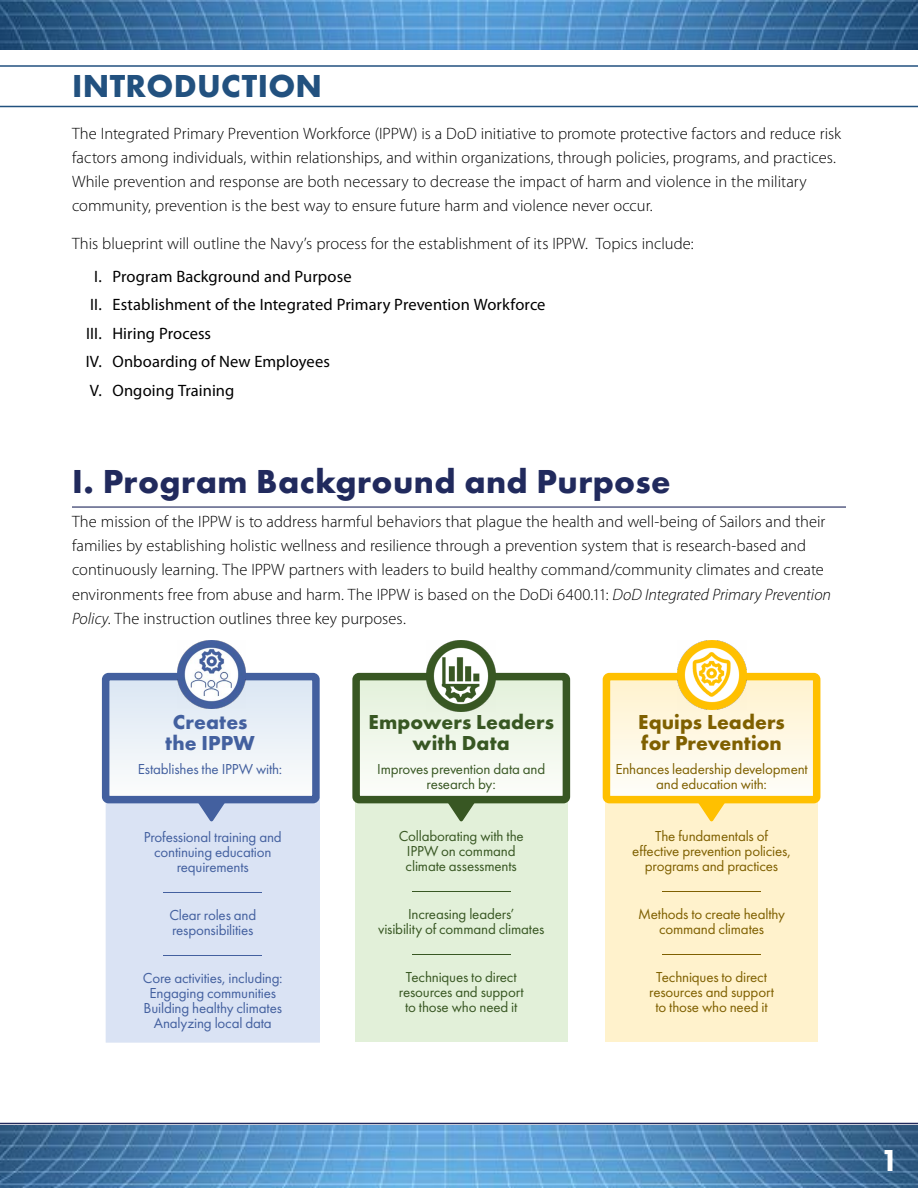
<style>
.page{position:relative;width:918px;height:1188px;background:#fff}
.page>*{position:absolute;margin:0;border:0;box-sizing:border-box;transform-origin:0 0}
.t1{font:700 34.5px "Futura PT";letter-spacing:.01em;color:#212a5d}
.t2{font:700 33px "Futura PT";letter-spacing:.01em;color:#22517f}
.t3{font:800 31.5px "Futura PT";color:#fff}
.t4{font:700 21px/21px "Futura PT";letter-spacing:.005em;color:#7f6000}
.t5{font:700 21px/21px "Futura PT";letter-spacing:.005em;color:#385723;text-align:center}
.t6{font:700 21px/21px "Futura PT";letter-spacing:.005em;color:#43609f;text-align:center}
.t7{font:300 16.5px/24px "Myriad Pro";color:#000}
.t8{font:16.5px/28.5px "Myriad Pro";letter-spacing:.005em;color:#000}
.t9{font:15px/15px "Futura PT";letter-spacing:-.01em;color:#7f6000;text-align:center}
.t10{font:15px/15px "Futura PT";letter-spacing:-.01em;color:#43609f;text-align:center}
.t11{font:15px/15px "Futura PT";letter-spacing:-.01em;color:#385723;text-align:center}
.t12{font:15px/24px "Futura PT";letter-spacing:-.01em;color:#385723;text-align:center;scale:10 1}
.t13{font:15px "Futura PT";letter-spacing:-.01em;color:#43609f;scale:10 1}
.t14{font:15px "Futura PT";letter-spacing:-.01em;color:#7f6000;scale:10 1}
.s1{font-style:italic}
</style>
<div class="page">
<img style="left:0;top:1125px;width:918px;height:63px">
<hr style="left:0;top:1123px;width:918px;height:1px;background:#212a5d">
<svg style="left:0;top:0;width:918px;height:50px;background:#447db1"></svg>
<div style="left:355px;top:798px;width:213px;height:244px;background:#e2f0d9"></div>
<div style="left:352px;top:673px;width:218px;height:130px;border:8px solid #385723;border-radius:3px"></div>
<img style="left:427px;top:641px;width:69px;height:36px">
<svg style="left:356px;top:677px;width:210px;height:145px"></svg>
<div style="left:605px;top:798px;width:213px;height:244px;background:#fff2cc"></div>
<div style="left:603px;top:673px;width:217px;height:130px;border:8px solid #ffc000;border-radius:3px"></div>
<img style="left:677px;top:641px;width:69px;height:36px">
<svg style="left:606px;top:677px;width:211px;height:145px"></svg>
<svg style="left:0;top:65px;width:918px;height:42px"></svg>
<hr style="left:72px;top:506px;width:774px;height:2px;background:#212a5d">
<div style="left:106px;top:798px;width:213px;height:244px;background:#dae3f4"></div>
<div style="left:106px;top:797px;width:214px;height:246px;border:2px solid #dae3f4"></div>
<div style="left:102px;top:673px;width:218px;height:130px;border:8px solid #43609f;border-radius:3px"></div>
<svg style="left:106px;top:677px;width:210px;height:145px"></svg>
<img style="left:178px;top:641px;width:67px;height:68px">
<h2 class="t2" style="left:72px;top:65px;width:252px">INTRODUCTION</h2>
<p class="t7" style="left:72px;top:122px;width:771px">The Integrated Primary Prevention Workforce (IPPW) is a DoD initiative to promote protective factors and reduce risk factors among individuals, within relationships, and within organizations, through policies, programs, and practices.<br>While prevention and response are both necessary to decrease the impact of harm and violence in the military community, prevention is the best way to ensure future harm and violence never occur.</p>
<p class="t7" style="left:72px;top:231px;width:623px">This blueprint will outline the Navy’s process for the establishment of its IPPW. Topics include:</p>
<p class="t8" style="left:86px;top:262px;width:461px;text-indent:8px">I. Program Background and Purpose<br>II. Establishment of the Integrated Primary Prevention Workforce III. Hiring Process<br>IV. Onboarding of New Employees<br>V. Ongoing Training</p>
<h1 class="t1" style="left:72px;top:459px;width:600px">I. Program Background and Purpose</h1>
<p class="t7" style="left:72px;top:510px;width:761px">The mission of the IPPW is to address harmful behaviors that plague the health and well-being of Sailors and their families by establishing holistic wellness and resilience through a prevention system that is research-based and continuously learning. The IPPW partners with leaders to build healthy command/community climates and create environments free from abuse and harm. The IPPW is based on the DoDi 6400.11: <span class="s1">DoD Integrated Primary Prevention Policy</span>. The instruction outlines three key purposes.</p>
<p class="t6" style="left:165px;top:711px;width:91px">Creates the IPPW</p>
<p class="t10" style="left:138px;top:761px;width:146px">Establishes the IPPW with:</p>
<p class="t10" style="left:144px;top:829px;width:140px">Professional training and continuing education</p>
<p class="t13" style="left:153px;top:882px;width:13px">—</p>
<p class="t10" style="left:177px;top:859px;width:74px">requirements</p>
<p class="t10" style="left:169px;top:907px;width:88px">Clear roles and</p>
<p class="t13" style="left:153px;top:945px;width:13px">—</p>
<p class="t10" style="left:172px;top:922px;width:83px">responsibilities</p>
<p class="t10" style="left:143px;top:970px;width:141px">Core activities, including:<br>Engaging communities<br>Building healthy climates<br>Analyzing local data</p>
<p class="t5" style="left:368px;top:711px;width:187px">Empowers Leaders with Data</p>
<p class="t11" style="left:377px;top:761px;width:170px">Improves prevention data and research by:</p>
<p class="t11" style="left:399px;top:828px;width:127px">Collaborating with the<br>IPPW on command</p>
<p class="t12" style="left:401px;top:878px;width:13px">—</p>
<p class="t11" style="left:406px;top:858px;width:113px">climate assessments</p>
<p class="t11" style="left:378px;top:906px;width:168px">Increasing leaders’<br>visibility of command climates</p>
<p class="t12" style="left:401px;top:941px;width:13px">—<br>Techniques to direct</p>
<p class="t11" style="left:399px;top:984px;width:126px">resources and support to those who need it</p>
<p class="t4" style="left:638px;top:711px;width:148px">Equips Leaders for Prevention</p>
<p class="t9" style="left:615px;top:761px;width:194px">Enhances leadership development and education with:</p>
<p class="t9" style="left:632px;top:828px;width:160px">The fundamentals of effective prevention policies,</p>
<p class="t9" style="left:645px;top:854px;width:135px;line-height:24px">programs and practices —</p>
<p class="t9" style="left:638px;top:906px;width:148px">Methods to create healthy</p>
<p class="t9" style="left:659px;top:921px;width:107px">command climates</p>
<p class="t9" style="left:649px;top:969px;width:126px">Techniques to direct resources and support to those who need it</p>
<p class="t14" style="left:652px;top:944px;width:14px">—</p>
<h3 class="t3" style="left:881px;top:1141px;width:20px">1</h3>
</div>
